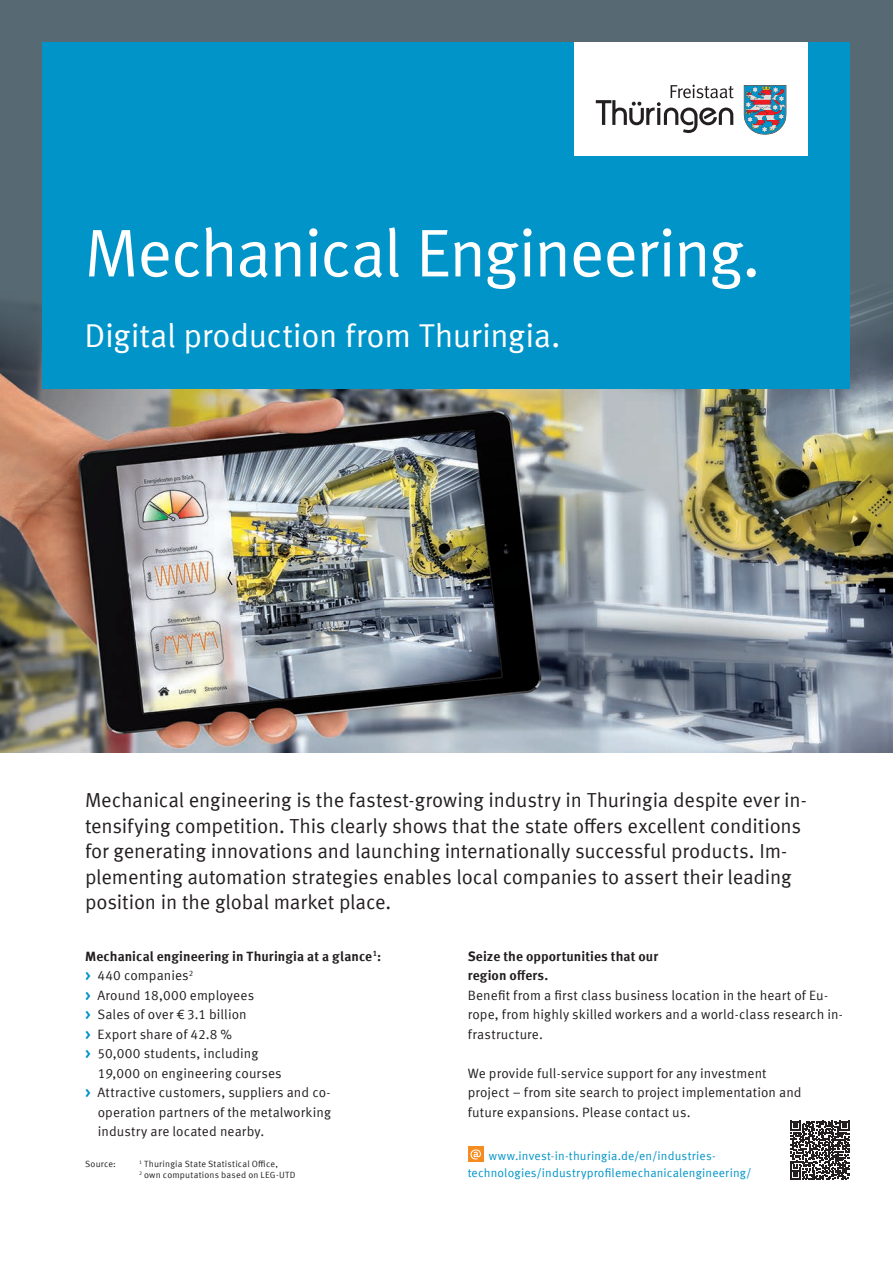
<style>
.page{position:relative;width:893px;height:1263px;background:#fff}
.page>*{position:absolute;margin:0;border:0;box-sizing:border-box;transform-origin:0 0}
.t1{font:67.5px "Meta Offc Norm";letter-spacing:-.035em;color:#fff}
.t2{font:33px "Meta Offc Norm";letter-spacing:-.01em;color:#fff}
.t3{font:20.25px/25.5px "Meta Offc Norm";letter-spacing:-.01em;color:#231f20}
.t4{font:13.5px/19.5px "Meta Offc Norm";letter-spacing:.01em;color:#231f20}
.t5{font:700 13.5px/19.5px "Meta Offc";letter-spacing:.005em;color:#231f20}
.t6{font:12px/16.5px "Meta Offc Norm";letter-spacing:.01em;color:#0094c8}
.t7{font:9px/10.5px "Meta Offc Norm";letter-spacing:.025em;color:#231f20}
.s1{font-family:"Meta Offc";font-weight:700;color:#0094c8}
</style>
<div class="page">
<img style="left:0;top:365px;width:893px;height:388px">
<div style="left:0;top:0;width:893px;height:283px;background:#576a74"></div>
<svg style="left:0;top:264px;width:893px;height:101px;fill:#53646f"></svg>
<div style="left:468px;top:1146px;width:16px;height:16px;background:#f68c1f"></div>
<svg style="left:470px;top:1149px;width:11px;height:10px"></svg>
<div style="left:43px;top:43px;width:807px;height:346px;background:#0094c8"></div>
<div style="left:575px;top:43px;width:233px;height:113px;background:#fff"></div>
<svg style="left:744px;top:85px;width:42px;height:50px;background:#768fa2"></svg>
<svg style="left:596px;top:85px;width:138px;height:48px"></svg>
<svg style="left:791px;top:1121px;width:59px;height:59px"></svg>
<h1 class="t1" style="left:84px;top:214px;width:678px">Mechanical Engineering.</h1>
<h2 class="t2" style="left:84px;top:316px;width:478px">Digital production from Thuringia.</h2>
<p class="t3" style="left:85px;top:788px;width:723px">Mechanical engineering is the fastest-growing industry in Thuringia despite ever in&shy;tensifying competition. This clearly shows that the state offers excellent conditions for generating innovations and launching internationally successful products. Im&shy;plementing automation strategies enables local companies to assert their leading position in the global market place.</p>
<p class="t5" style="left:85px;top:947px;width:298px">Mechanical engineering in Thuringia at a glance<sup>1</sup>:</p>
<p class="t4" style="left:85px;top:966px;width:110px"><span class="s1">&gt;</span> 440 companies<sup>2</sup></p>
<p class="t4" style="left:85px;top:986px;width:171px"><span class="s1">&gt;</span> Around 18,000 employees</p>
<p class="t4" style="left:85px;top:1005px;width:163px"><span class="s1">&gt;</span> Sales of over € 3.1 billion</p>
<p class="t4" style="left:85px;top:1025px;width:149px"><span class="s1">&gt;</span> Export share of 42.8 %</p>
<p class="t4" style="left:85px;top:1044px;width:175px"><span class="s1">&gt;</span> 50,000 students, including</p>
<p class="t4" style="left:98px;top:1064px;width:185px">19,000 on engineering courses</p>
<p class="t4" style="left:85px;top:1083px;width:247px"><span class="s1">&gt;</span> Attractive customers, suppliers and co-</p>
<p class="t4" style="left:98px;top:1103px;width:235px">operation partners of the metalworking</p>
<p class="t4" style="left:98px;top:1122px;width:168px">industry are located nearby.</p>
<p class="t7" style="left:85px;top:1159px;width:33px">Source:</p>
<p class="t7" style="left:139px;top:1159px;width:158px"><sup>1</sup> Thuringia State Statistical Office,<br><sup>2</sup> own computations based on LEG-UTD</p>
<p class="t5" style="left:468px;top:947px;width:192px">Seize the opportunities that our region offers.</p>
<p class="t4" style="left:468px;top:986px;width:377px">Benefit from a first class business location in the heart of Eu&shy;rope, from highly skilled workers and a world-class research in&shy;frastructure.</p>
<p class="t4" style="left:468px;top:1064px;width:335px">We provide full-service support for any investment project – from site search to project implementation and future expansions. Please contact us.</p>
<p class="t6" style="left:468px;top:1148px;width:285px;text-indent:21px">www.invest-in-thuringia.de/en/industries&shy;technologies/industryprofilemechanicalengineering/</p>
</div>
